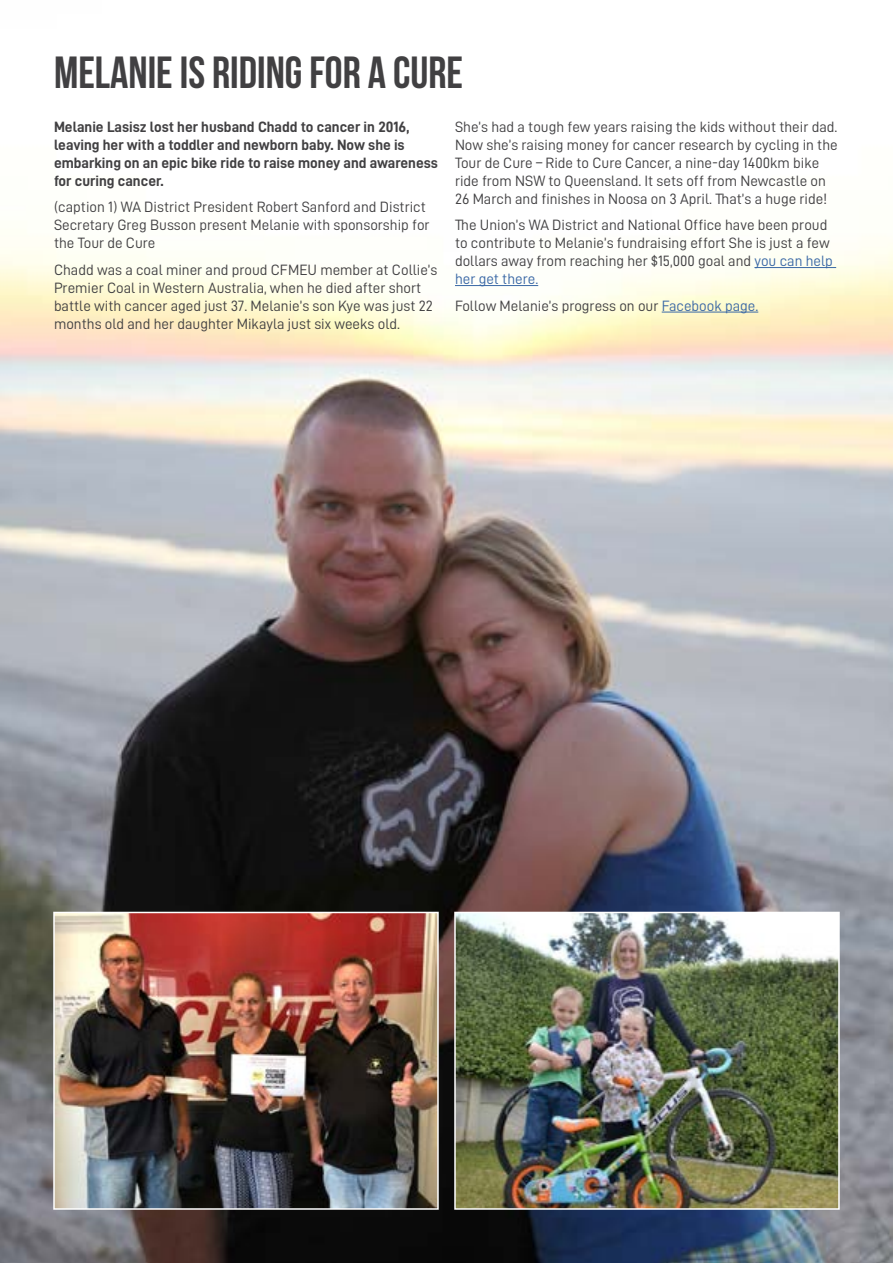
<style>
.page{position:relative;width:893px;height:1263px;background:#fff}
.page>*{position:absolute;margin:0;border:0;box-sizing:border-box;transform-origin:0 0}
.t1{font:700 45px "Bebas Neue";color:#414042}
.t2{font:15px/18px "D DIN";color:#414042}
.t3{font:15px/18px "D DIN Bold";color:#414042}
.s1{color:#3a68a5}
</style>
<div class="page">
<img style="left:0;top:242px;width:893px;height:1021px">
<hr style="left:754px;top:267px;width:82px;height:1px;background:#3a68a5">
<hr style="left:455px;top:285px;width:83px;height:1px;background:#3a68a5">
<hr style="left:662px;top:312px;width:96px;height:1px;background:#3a68a5">
<img style="left:56px;top:915px;width:380px;height:292px">
<div style="left:53px;top:912px;width:386px;height:298px;border:2px solid #fff"></div>
<img style="left:457px;top:915px;width:380px;height:292px">
<div style="left:454px;top:912px;width:386px;height:298px;border:2px solid #fff"></div>
<h1 class="t1" style="left:54px;top:48px;width:411px">MELANIE IS RIDING FOR A CURE</h1>
<p class="t3" style="left:54px;top:117px;width:385px">Melanie Lasisz lost her husband Chadd to cancer in 2016, leaving her with a toddler and newborn baby. Now she is embarking on an epic bike ride to raise money and awareness for curing cancer.</p>
<p class="t2" style="left:54px;top:198px;width:377px">(caption 1) WA District President Robert Sanford and District<br>Secretary Greg Busson present Melanie with sponsorship for the Tour de Cure</p>
<p class="t2" style="left:54px;top:260px;width:385px">Chadd was a coal miner and proud CFMEU member at Collie’s Premier Coal in Western Australia, when he died after short battle with cancer aged just 37. Melanie’s son Kye was just 22 months old and her daughter Mikayla just six weeks old.</p>
<p class="t2" style="left:455px;top:117px;width:384px">She’s had a tough few years raising the kids without their dad.<br>Now she’s raising money for cancer research by cycling in the Tour de Cure – Ride to Cure Cancer, a nine-day 1400km bike ride from NSW to Queensland. It sets off from Newcastle on 26 March and finishes in Noosa on 3 April. That’s a huge ride!</p>
<p class="t2" style="left:455px;top:216px;width:379px">The Union’s WA District and National Office have been proud to contribute to Melanie’s fundraising effort She is just a few dollars away from reaching her $15,000 goal and <span class="s1">you can help her get there.</span></p>
<p class="t2" style="left:455px;top:296px;width:305px">Follow Melanie’s progress on our <span class="s1">Facebook page.</span></p>
</div>
